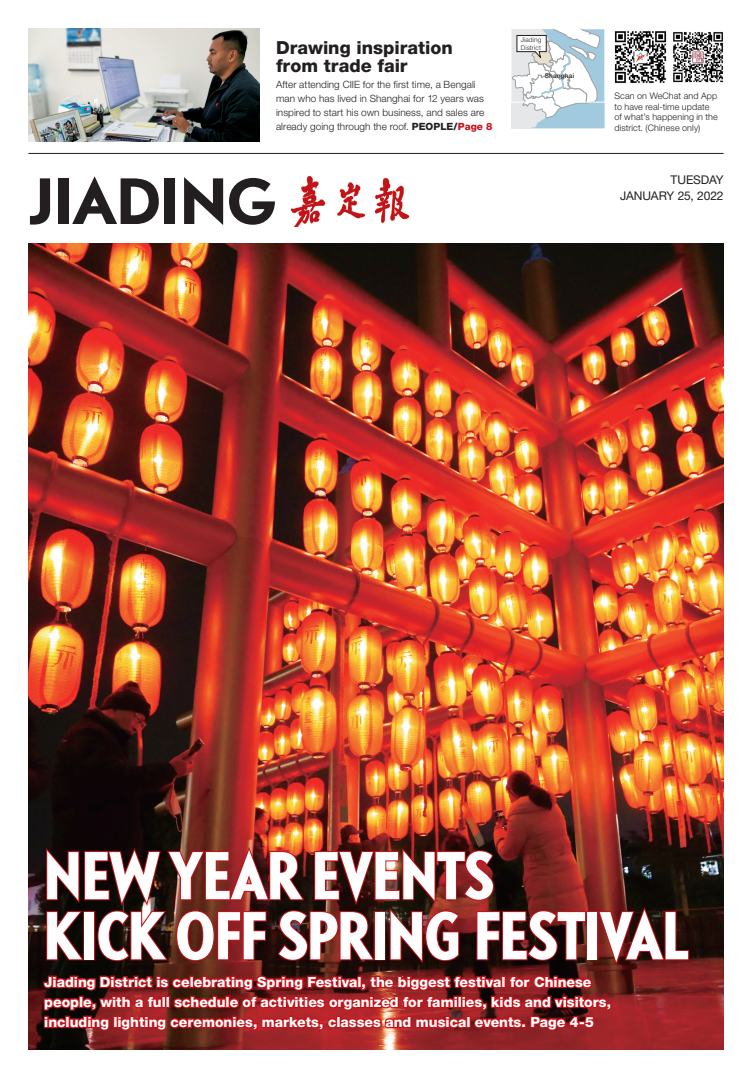
<style>
.page{position:relative;width:752px;height:1078px;background:#fff}
.page>*{position:absolute;margin:0;border:0;box-sizing:border-box;transform-origin:0 0}
._0_head2{font:700 condensed 60px/60px "DTL Nobel T";letter-spacing:-.045em;color:#fff}
.t1{font:700 58px "DTL Nobel T";letter-spacing:-.065em;color:#231f20}
._0_A1_teaser1{font:800 18px/18px "Helvetica Neue LT Std";color:#231f20}
._0_deck{font:800 14px/20px "Helvetica Neue LT Std";color:#fff}
.t2{font:12px/16px "Helvetica Neue LT Std";letter-spacing:-.015em;color:#231f20;text-align:right}
._0_A1_teaser2{font:300 10px/14px "Helvetica Neue LT Std";letter-spacing:.005em;color:#231f20}
._1_out-3{font:300 9px/10.5px "Helvetica Neue LT Std";letter-spacing:.01em;color:#231f20}
._1_out-3-2{font:300 6.6px/7.9px "Helvetica Neue LT Std";letter-spacing:.02em;color:#231f20}
.t3{font:500 6.6px "Helvetica Neue LT Std";letter-spacing:.025em;color:#231f20}
.s1{font-weight:800}
.s2{font-weight:800;color:#c4121a}
</style>
<div class="page">
<img style="left:28px;top:244px;width:695px;height:805px">
<hr style="left:28px;top:153px;width:695px;height:1px;background:#231f20">
<img style="left:614px;top:31px;width:52px;height:52px">
<img style="left:673px;top:32px;width:50px;height:51px">
<div style="left:510px;top:28px;width:95px;height:74px;border:1px solid #fff"></div>
<svg style="left:510px;top:29px;width:94px;height:100px"></svg>
<img style="left:28px;top:28px;width:231px;height:114px">
<img style="left:290px;top:176px;width:120px;height:50px">
<svg style="left:42px;top:844px;width:647px;height:198px"></svg>
<p class="_0_A1_teaser1" style="left:276px;top:38px;width:178px">Drawing inspiration from trade fair</p>
<p class="_0_A1_teaser2" style="left:276px;top:78px;width:218px">After attending CIIE for the first time, a Bengali man who has lived in Shanghai for 12 years was inspired to start his own business, and sales are already going through the roof. <span class="s1">people/</span><span class="s2">Page 8</span></p>
<p class="_1_out-3-2" style="left:520px;top:35px;width:22px">Jiading<br>District</p>
<p class="t3" style="left:544px;top:71px;width:31px">Shanghai</p>
<p class="_1_out-3" style="left:614px;top:90px;width:105px">Scan on WeChat and App to have real-time update of what’s happening in the district. (Chinese only)</p>
<p class="t1" style="left:28px;top:161px;width:249px">jiading</p>
<p class="t2" style="left:619px;top:172px;width:105px">TUESDAY<br>JANUARY 25, 2022</p>
<p class="_0_head2" style="left:42px;top:843px;width:648px">NEW YEAR EVENTS<br>KICK OFF SPRING FESTIVAL</p>
<p class="_0_deck" style="left:44px;top:971px;width:568px">Jiading District is celebrating Spring Festival, the biggest festival for Chinese people, with a full schedule of activities organized for families, kids and visitors, including lighting ceremonies, markets, classes and musical events. Page 4-5</p>
</div>
